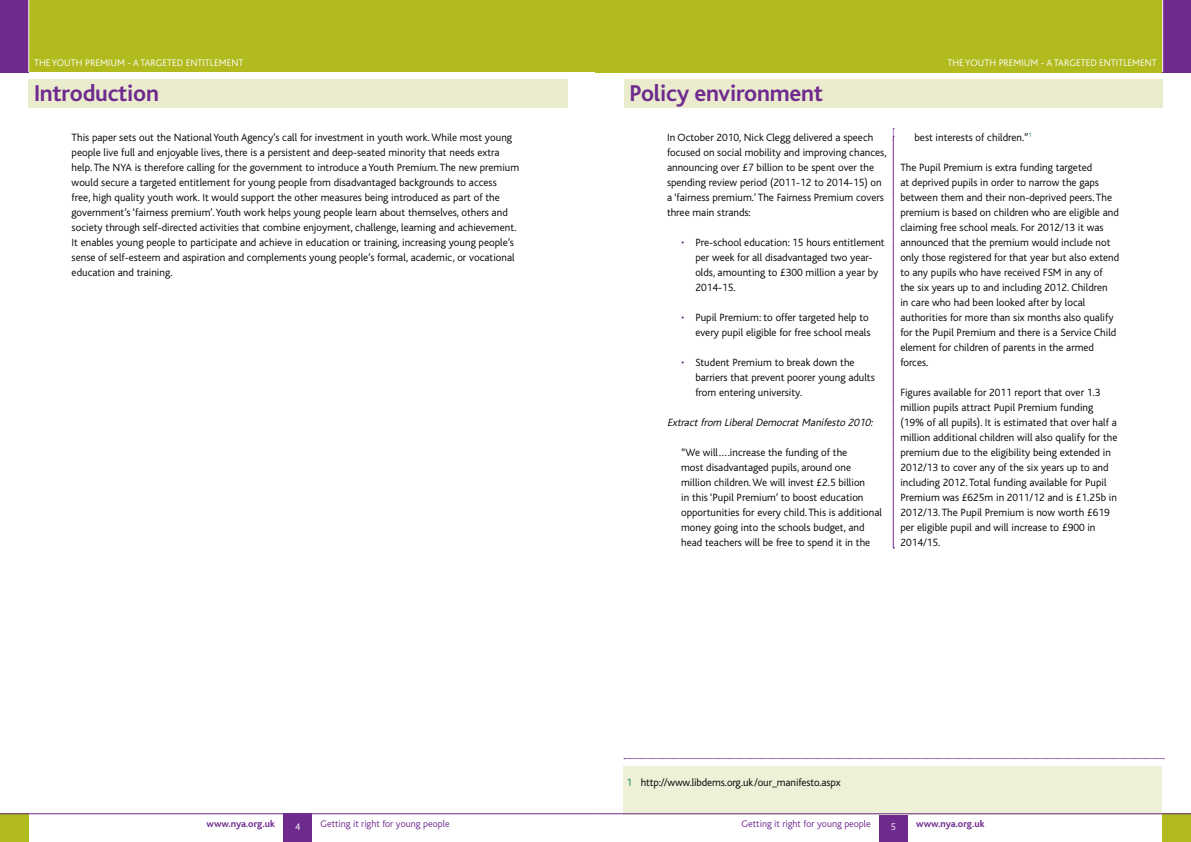
<style>
.page{position:relative;width:1191px;height:842px;background:#fff}
.page>*{position:absolute;margin:0;border:0;box-sizing:border-box;transform-origin:0 0}
.t1{font:700 24px "Bliss Icelandic";letter-spacing:-.01em;color:#6e2a8d}
.t2{font:300 11px/15px "Bliss Icelandic";color:#000}
.t3{font:italic 300 11px "Bliss Icelandic";color:#000}
.t4{font:300 10px "Bliss Icelandic";color:#fff}
.t5{font:300 10px "Bliss Icelandic";color:#6e2a8d}
.t6{font:700 10px "Bliss Icelandic";color:#6e2a8d}
.s1{color:#6e2a8d}
.s2{color:#008752}
</style>
<div class="page">
<div style="left:0;top:0;width:595px;height:72px;background:#b2bb1e"></div>
<div style="left:0;top:0;width:28px;height:72px;background:#6e2a8d"></div>
<div style="left:0;top:813px;width:28px;height:29px;background:#b2bb1e"></div>
<hr style="left:28px;top:0;width:1px;height:72px;background:#fff">
<div style="left:595px;top:0;width:596px;height:72px;background:#b2bb1e"></div>
<div style="left:1162px;top:0;width:29px;height:72px;background:#6e2a8d"></div>
<div style="left:1162px;top:813px;width:29px;height:29px;background:#b2bb1e"></div>
<hr style="left:1162px;top:0;width:1px;height:72px;background:#fff">
<div style="left:283px;top:814px;width:29px;height:28px;background:#6e2a8d"></div>
<div style="left:879px;top:814px;width:28px;height:28px;background:#6e2a8d"></div>
<svg style="left:893px;top:129px;width:1px;height:420px"></svg>
<div style="left:623px;top:766px;width:539px;height:49px;background:#eef0d7"></div>
<svg style="left:624px;top:758px;width:540px;height:1px"></svg>
<div style="left:28px;top:79px;width:539px;height:29px;background:#eaeccd"></div>
<div style="left:624px;top:79px;width:538px;height:29px;background:#eaeccd"></div>
<hr style="left:595px;top:813px;width:596px;height:1px;background:#6e2a8d">
<hr style="left:0;top:813px;width:595px;height:1px;background:#6e2a8d">
<p class="t4" style="left:34px;top:58px;width:211px">THE YOUTH PREMIUM - A TARGETED ENTITLEMENT</p>
<p class="t4" style="left:947px;top:58px;width:211px">THE YOUTH PREMIUM - A TARGETED ENTITLEMENT</p>
<h1 class="t1" style="left:34px;top:80px;width:126px">Introduction</h1>
<p class="t2" style="left:72px;top:130px;width:449px">This paper sets out the National Youth Agency’s call for investment in youth work. While most young people live full and enjoyable lives, there is a persistent and deep-seated minority that needs extra help. The NYA is therefore calling for the government to introduce a Youth Premium. The new premium would secure a targeted entitlement for young people from disadvantaged backgrounds to access<br>free, high quality youth work. It would support the other measures being introduced as part of the government’s ‘fairness premium’. Youth work helps young people learn about themselves, others and society through self-directed activities that combine enjoyment, challenge, learning and achievement.<br>It enables young people to participate and achieve in education or training, increasing young people’s sense of self-esteem and aspiration and complements young people’s formal, academic, or vocational education and training.</p>
<p class="t2" style="left:667px;top:130px;width:221px">In October 2010, Nick Clegg delivered a speech focused on social mobility and improving chances, announcing over £7 billion to be spent over the spending review period (2011-12 to 2014-15) on a ‘fairness premium.’ The Fairness Premium covers three main strands:</p>
<h1 class="t1" style="left:629px;top:80px;width:195px">Policy environment</h1>
<p class="t2" style="left:695px;top:235px;width:191px;text-indent:-14px"><span class="s1">•</span> Pre-school education: 15 hours entitlement per week for all disadvantaged two year&shy;olds, amounting to £300 million a year by 2014-15.</p>
<p class="t2" style="left:681px;top:310px;width:191px;text-align:right"><span class="s1">•</span> Pupil Premium: to offer targeted help to every pupil eligible for free school meals</p>
<p class="t2" style="left:695px;top:355px;width:181px;text-indent:-14px"><span class="s1">•</span> Student Premium to break down the barriers that prevent poorer young adults from entering university.</p>
<p class="t3" style="left:667px;top:417px;width:210px">Extractfrom LiberalDemocratManifesto 2010:</p>
<p class="t2" style="left:681px;top:445px;width:202px">“We will….increase the funding of the<br>most disadvantaged pupils, around one million children. We will invest £2.5 billion<br>in this ‘Pupil Premium’ to boost education opportunities for every child. This is additional money going into the schools budget, and head teachers will be free to spend it in the</p>
<p class="t2" style="left:914px;top:130px;width:119px">best interests of children.”<sup>1</sup></p>
<p class="t2" style="left:900px;top:160px;width:220px">The Pupil Premium is extra funding targeted<br>at deprived pupils in order to narrow the gaps between them and their non-deprived peers. The premium is based on children who are eligible and claiming free school meals. For 2012/13 it was announced that the premium would include not only those registered for that year but also extend to any pupils who have received FSM in any of the six years up to and including 2012. Children<br>in care who had been looked after by local authorities for more than six months also qualify for the Pupil Premium and there is a Service Child element for children of parents in the armed forces.</p>
<p class="t2" style="left:900px;top:385px;width:218px">Figures available for 2011 report that over 1.3 million pupils attract Pupil Premium funding (19% of all pupils). It is estimated that over half a million additional children will also qualify for the premium due to the eligibility being extended in 2012/13 to cover any of the six years up to and including 2012. Total funding available for Pupil Premium was £625m in 2011/12 and is £1.25b in 2012/13. The Pupil Premium is now worth £619 per eligible pupil and will increase to £900 in 2014/15.</p>
<p class="t2" style="left:626px;top:775px;width:215px"><span class="s2">1</span> http://www.libdems.org.uk/our_manifesto.aspx</p>
<p class="t6" style="left:206px;top:818px;width:70px">www.nya.org.uk</p>
<p class="t5" style="left:320px;top:818px;width:131px">Getting it right for young people</p>
<p class="t4" style="left:891px;top:822px;width:7px">5</p>
<p class="t5" style="left:741px;top:818px;width:131px">Getting it right for young people</p>
<p class="t6" style="left:916px;top:818px;width:70px">www.nya.org.uk</p>
<p class="t4" style="left:295px;top:822px;width:7px">4</p>
</div>
